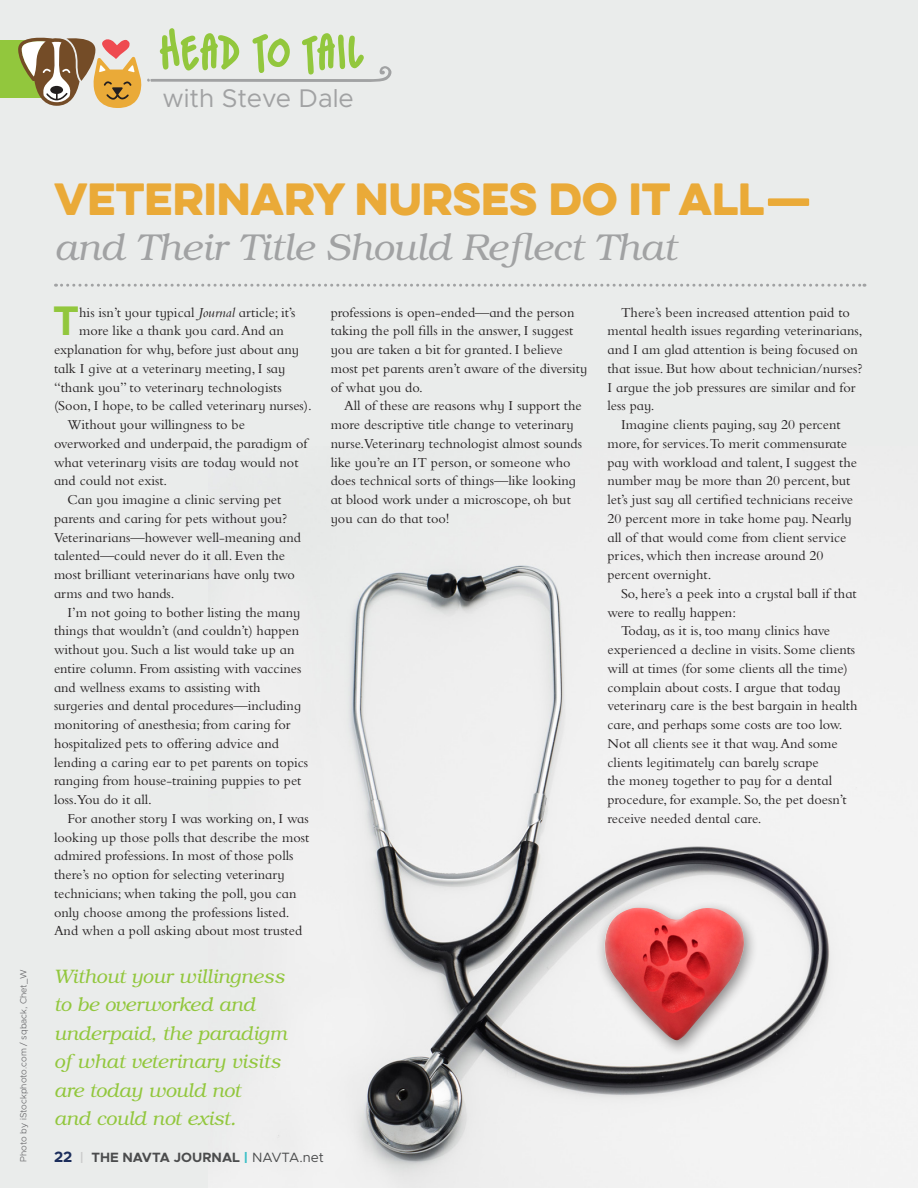
<style>
.page{position:relative;width:918px;height:1188px;background:#eaeceb}
.page>*{position:absolute;margin:0;border:0;box-sizing:border-box;transform-origin:0 0}
.t1{font:700 50.85px "Indie Star BB";color:#92c73d}
.Body_Copy_Dropcap_Pa{font:700 41.55px "Metropolis";color:#92c73d}
.t2{font:40.5px "Eveleth Clean";color:#eaaa38}
.t3{font:italic 37.5px "Te X Gyre Bonum";color:#a1a2a3}
.t4{font:25.65px "Metropolis";color:#a1a2a3}
.Pullquote{font:italic 19.5px/28.5px "Te X Gyre Bonum";color:#92c73d}
.Body_Copy{font:14.25px/18.8px "Bembo MT Schlbk";color:#231f20}
.Body_Copy_Dropcap_Pa-2{font:14.25px "Bembo MT Schlbk";color:#231f20}
.t5{font:700 13.5px "Metropolis";color:#4b4c4d}
.Photo_Credit{font:300 9px "Metropolis";color:#636366}
.s1{font-style:italic}
.s2{font-size:15px;color:#1c2e5c}
.s3{color:#cbcbcb}
.s4{font-weight:900;color:#3cbfc7}
.s5{font-weight:400}
</style>
<div class="page">
<img style="left:278px;top:565px;width:551px;height:606px">
<div style="left:596px;top:901px;width:163px;height:156px;background:#231f20;opacity:.5"></div>
<img style="left:605px;top:908px;width:139px;height:132px">
<svg style="left:56px;top:284px;width:809px;height:3px"></svg>
<div style="left:0;top:40px;width:54px;height:58px;background:#92c73d"></div>
<svg style="left:18px;top:37px;width:373px;height:71px"></svg>
<h1 class="t1" style="left:159px;top:22px;width:206px">Head to Tail</h1>
<h3 class="t4" style="left:162px;top:82px;width:193px">with Steve Dale</h3>
<p class="Photo_Credit" style="left:18px;top:1162px;width:194px;rotate:-90deg">Photo by iStockphoto.com / sqback, Chet_W</p>
<p class="t2" style="left:54px;top:168px;width:760px">VETERINARY NURSES DO IT ALL—</p>
<p class="t3" style="left:54px;top:220px;width:624px">and Their Title Should Reflect That</p>
<p class="Body_Copy_Dropcap_Pa" style="left:53px;top:295px;width:28px">T</p>
<p class="Body_Copy_Dropcap_Pa-2" style="left:79px;top:304px;width:218px">his isn’t your typical <span class="s1">Journal</span> article; it’s</p>
<p class="Body_Copy_Dropcap_Pa-2" style="left:79px;top:322px;width:206px">more like a thank you card. And an</p>
<p class="Body_Copy_Dropcap_Pa-2" style="left:54px;top:341px;width:247px">explanation for why, before just about any</p>
<p class="Body_Copy_Dropcap_Pa-2" style="left:54px;top:360px;width:233px">talk I give at a veterinary meeting, I say</p>
<p class="Body_Copy_Dropcap_Pa-2" style="left:54px;top:379px;width:229px">“thank you” to veterinary technologists</p>
<p class="Body_Copy_Dropcap_Pa-2" style="left:54px;top:397px;width:259px">(Soon, I hope, to be called veterinary nurses).</p>
<p class="Body_Copy" style="left:54px;top:415px;width:255px;text-indent:14px">Without your willingness to be overworked and underpaid, the paradigm of what veterinary visits are today would not and could not exist.</p>
<p class="Body_Copy" style="left:54px;top:490px;width:249px;text-indent:14px">Can you imagine a clinic serving pet parents and caring for pets without you?<br>Veterinarians—however well-meaning and talented—could never do it all. Even the most brilliant veterinarians have only two arms and two hands.</p>
<p class="Body_Copy" style="left:54px;top:602px;width:256px;text-indent:14px">I’m not going to bother listing the many things that wouldn’t (and couldn’t) happen without you. Such a list would take up an entire column. From assisting with vaccines and wellness exams to assisting with surgeries and dental procedures—including monitoring of anesthesia; from caring for hospitalized pets to offering advice and lending a caring ear to pet parents on topics ranging from house-training puppies to pet loss.You do it all.</p>
<p class="Body_Copy" style="left:54px;top:809px;width:257px;text-indent:14px">For another story I was working on, I was looking up those polls that describe the most admired professions. In most of those polls there’s no option for selecting veterinary technicians; when taking the poll, you can only choose among the professions listed.<br>And when a poll asking about most trusted</p>
<p class="Pullquote" style="left:54px;top:961px;width:234px">Without your willingness to be overworked and underpaid, the paradigm of what veterinary visits are today would not<br>and could not exist.</p>
<p class="Body_Copy" style="left:331px;top:302px;width:258px">professions is open-ended—and the person taking the poll fills in the answer, I suggest you are taken a bit for granted. I believe most pet parents aren’t aware of the diversity of what you do.</p>
<p class="Body_Copy" style="left:331px;top:396px;width:253px;text-indent:14px">All of these are reasons why I support the more descriptive title change to veterinary nurse.Veterinary technologist almost sounds like you’re an IT person, or someone who does technical sorts of things—like looking at blood work under a microscope, oh but you can do that too!</p>
<p class="t5" style="left:54px;top:1149px;width:271px"><span class="s2">22</span> <span class="s3">|</span> THE NAVTA JOURNAL <span class="s4">|</span> <span class="s5">NAVTA.net</span></p>
<p class="Body_Copy" style="left:608px;top:302px;width:257px;text-indent:14px">There’s been increased attention paid to mental health issues regarding veterinarians, and I am glad attention is being focused on that issue. But how about technician/nurses?<br>I argue the job pressures are similar and for less pay.</p>
<p class="Body_Copy" style="left:608px;top:415px;width:251px;text-indent:14px">Imagine clients paying, say 20 percent more, for services.To merit commensurate pay with workload and talent, I suggest the number may be more than 20 percent, but let’s just say all certified technicians receive 20 percent more in take home pay. Nearly all of that would come from client service prices, which then increase around 20 percent overnight.</p>
<p class="Body_Copy" style="left:608px;top:584px;width:251px;text-indent:14px">So, here’s a peek into a crystal ball if that were to really happen:</p>
<p class="Body_Copy" style="left:608px;top:621px;width:252px;text-indent:14px">Today, as it is, too many clinics have experienced a decline in visits. Some clients will at times (for some clients all the time) complain about costs. I argue that today veterinary care is the best bargain in health care, and perhaps some costs are too low.<br>Not all clients see it that way. And some clients legitimately can barely scrape<br>the money together to pay for a dental procedure, for example. So, the pet doesn’t receive needed dental care.</p>
</div>
